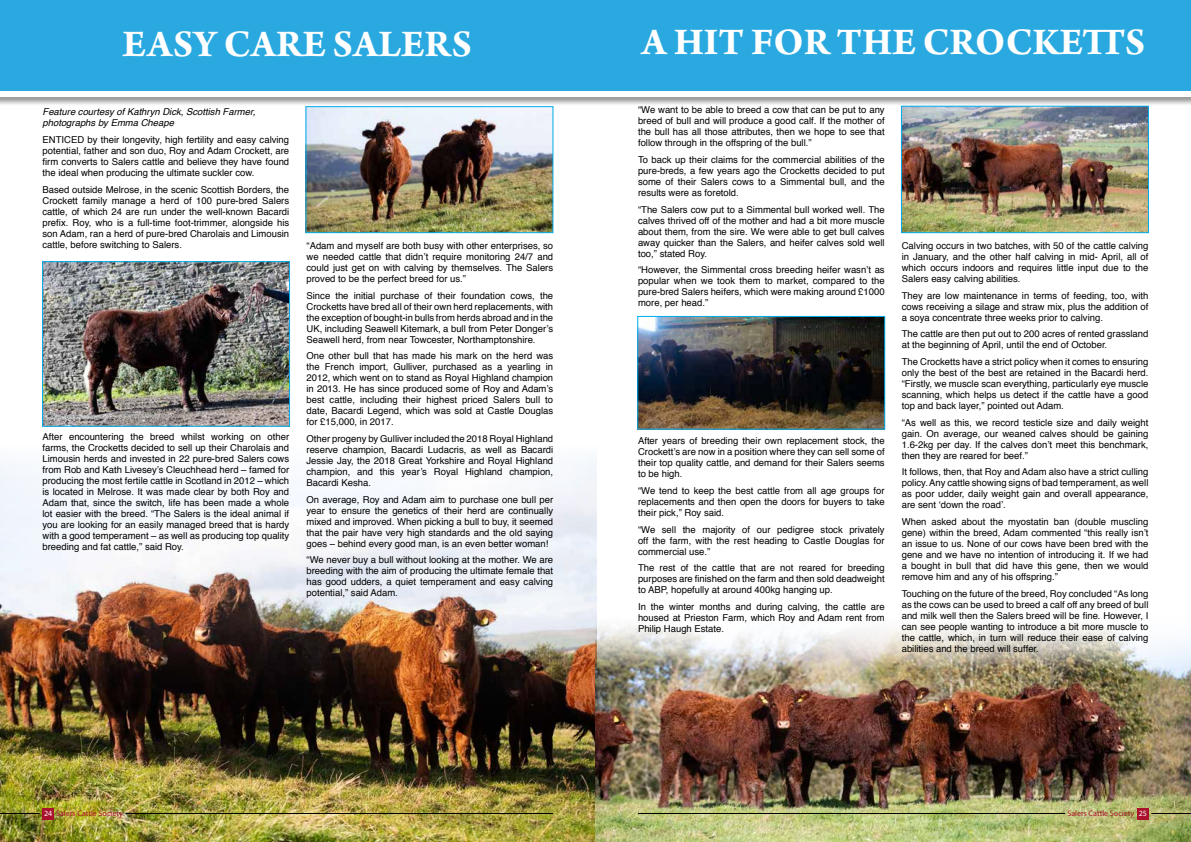
<style>
.page{position:relative;width:1191px;height:842px;background:#fff}
.page>*{position:absolute;margin:0;border:0;box-sizing:border-box;transform-origin:0 0}
.t1{font:700 40px "Arno Pro";color:#fff}
.t2{font:9.5px/11px "Helvetica";color:#000;text-align:justify}
.t3{font:italic 9.5px/11px "Helvetica";color:#000}
.t4{font:8px "Myriad Pro";color:#a9112c}
.s1{color:#fff}
</style>
<div class="page">
<div style="left:0;top:0;width:1191px;height:106px;background:#000;opacity:.4"></div>
<div style="left:0;top:0;width:1191px;height:97px;background:#2aa9e0"></div>
<div style="left:0;top:91px;width:1191px;height:6px;background:#fff"></div>
<img style="left:0;top:462px;width:596px;height:380px">
<img style="left:308px;top:108px;width:243px;height:123px">
<div style="left:306px;top:106px;width:247px;height:127px;border:1px solid #00aeef"></div>
<img style="left:44px;top:263px;width:244px;height:161px">
<div style="left:42px;top:261px;width:248px;height:165px;border:1px solid #00aeef"></div>
<img style="left:595px;top:612px;width:596px;height:230px">
<img style="left:903px;top:108px;width:243px;height:123px">
<div style="left:901px;top:106px;width:247px;height:127px;border:1px solid #00aeef"></div>
<img style="left:639px;top:318px;width:244px;height:109px">
<div style="left:637px;top:316px;width:248px;height:113px;border:1px solid #00aeef"></div>
<hr style="left:126px;top:813px;width:427px;height:1px;background:#000">
<hr style="left:0;top:813px;width:40px;height:1px;background:#000">
<hr style="left:638px;top:813px;width:427px;height:1px;background:#000">
<hr style="left:1151px;top:813px;width:40px;height:1px;background:#000">
<div style="left:43px;top:808px;width:11px;height:11px;background:#a9112c"></div>
<div style="left:1137px;top:808px;width:11px;height:11px;background:#a9112c"></div>
<h1 class="t1" style="left:122px;top:20px;width:351px">EASY CARE SALERS</h1>
<p class="t3" style="left:43px;top:107px;width:214px">Feature courtesy of Kathryn Dick, Scottish Farmer, photographs by Emma Cheape</p>
<p class="t2" style="left:43px;top:135px;width:248px">ENTICED by their longevity, high fertility and easy calving potential, father and son duo, Roy and Adam Crockett, are firm converts to Salers cattle and believe they have found the ideal when producing the ultimate suckler cow.</p>
<p class="t2" style="left:43px;top:184px;width:248px">Based outside Melrose, in the scenic Scottish Borders, the Crockett family manage a herd of 100 pure-bred Salers cattle, of which 24 are run under the well-known Bacardi prefix. Roy, who is a full-time foot-trimmer, alongside his son Adam, ran a herd of pure-bred Charolais and Limousin cattle, before switching to Salers.</p>
<p class="t2" style="left:43px;top:432px;width:248px">After encountering the breed whilst working on other farms, the Crocketts decided to sell up their Charolais and Limousin herds and invested in 22 pure-bred Salers cows from Rob and Kath Livesey’s Cleuchhead herd – famed for producing the most fertile cattle in Scotland in 2012 – which is located in Melrose. It was made clear by both Roy and Adam that, since the switch, life has been made a whole lot easier with the breed. “The Salers is the ideal animal if you are looking for an easily managed breed that is hardy with a good temperament – as well as producing top quality breeding and fat cattle,” said Roy.</p>
<p class="t2" style="left:306px;top:240px;width:248px">“Adam and myself are both busy with other enterprises, so we needed cattle that didn’t require monitoring 24/7 and could just get on with calving by themselves. The Salers proved to be the perfect breed for us.”</p>
<p class="t2" style="left:306px;top:290px;width:248px">Since the initial purchase of their foundation cows, the Crocketts have bred all of their own herd replacements, with the exception of bought-in bulls from herds abroad and in the UK, including Seawell Kitemark, a bull from Peter Donger’s Seawell herd, from near Towcester, Northamptonshire.</p>
<p class="t2" style="left:306px;top:351px;width:248px">One other bull that has made his mark on the herd was the French import, Gulliver, purchased as a yearling in 2012, which went on to stand as Royal Highland champion in 2013. He has since produced some of Roy and Adam’s best cattle, including their highest priced Salers bull to date, Bacardi Legend, which was sold at Castle Douglas for £15,000, in 2017.</p>
<p class="t2" style="left:306px;top:433px;width:248px">Other progeny by Gulliver included the 2018 Royal Highland reserve champion, Bacardi Ludacris, as well as Bacardi Jessie Jay, the 2018 Great Yorkshire and Royal Highland champion, and this year’s Royal Highland champion, Bacardi Kesha.</p>
<p class="t2" style="left:306px;top:494px;width:248px">On average, Roy and Adam aim to purchase one bull per year to ensure the genetics of their herd are continually mixed and improved. When picking a bull to buy, it seemed that the pair have very high standards and the old saying goes – behind every good man, is an even better woman!</p>
<p class="t2" style="left:306px;top:555px;width:248px">“We never buy a bull without looking at the mother. We are breeding with the aim of producing the ultimate female that has good udders, a quiet temperament and easy calving potential,” said Adam.</p>
<h1 class="t1" style="left:641px;top:19px;width:505px">A HIT FOR THE CROCKETTS</h1>
<p class="t2" style="left:638px;top:105px;width:248px">“We want to be able to breed a cow that can be put to any breed of bull and will produce a good calf. If the mother of the bull has all those attributes, then we hope to see that follow through in the offspring of the bull.”</p>
<p class="t2" style="left:638px;top:155px;width:248px">To back up their claims for the commercial abilities of the pure-breds, a few years ago the Crocketts decided to put some of their Salers cows to a Simmental bull, and the results were as foretold.</p>
<p class="t2" style="left:638px;top:204px;width:248px">“The Salers cow put to a Simmental bull worked well. The calves thrived off of the mother and had a bit more muscle about them, from the sire. We were able to get bull calves away quicker than the Salers, and heifer calves sold well too,” stated Roy.</p>
<p class="t2" style="left:638px;top:265px;width:248px">“However, the Simmental cross breeding heifer wasn’t as popular when we took them to market, compared to the pure-bred Salers heifers, which were making around £1000 more, per head.”</p>
<p class="t2" style="left:638px;top:436px;width:248px">After years of breeding their own replacement stock, the Crockett’s are now in a position where they can sell some of their top quality cattle, and demand for their Salers seems to be high.</p>
<p class="t2" style="left:638px;top:485px;width:248px">“We tend to keep the best cattle from all age groups for replacements and then open the doors for buyers to take their pick,” Roy said.</p>
<p class="t2" style="left:638px;top:524px;width:248px">“We sell the majority of our pedigree stock privately off the farm, with the rest heading to Castle Douglas for commercial use.”</p>
<p class="t2" style="left:638px;top:563px;width:248px">The rest of the cattle that are not reared for breeding purposes are finished on the farm and then sold deadweight to ABP, hopefully at around 400kg hanging up.</p>
<p class="t2" style="left:638px;top:601px;width:248px">In the winter months and during calving, the cattle are housed at Prieston Farm, which Roy and Adam rent from Philip Haugh Estate.</p>
<p class="t2" style="left:901px;top:240px;width:248px">Calving occurs in two batches, with 50 of the cattle calving in January, and the other half calving in mid- April, all of which occurs indoors and requires little input due to the Salers easy calving abilities.</p>
<p class="t2" style="left:901px;top:290px;width:248px">They are low maintenance in terms of feeding, too, with cows receiving a silage and straw mix, plus the addition of a soya concentrate three weeks prior to calving.</p>
<p class="t2" style="left:901px;top:329px;width:248px">The cattle are then put out to 200 acres of rented grassland at the beginning of April, until the end of October.</p>
<p class="t2" style="left:901px;top:356px;width:248px">The Crocketts have a strict policy when it comes to ensuring only the best of the best are retained in the Bacardi herd. “Firstly, we muscle scan everything, particularly eye muscle scanning, which helps us detect if the cattle have a good top and back layer,” pointed out Adam.</p>
<p class="t2" style="left:901px;top:417px;width:248px">“As well as this, we record testicle size and daily weight gain. On average, our weaned calves should be gaining 1.6-2kg per day. If the calves don’t meet this benchmark, then they are reared for beef.”</p>
<p class="t2" style="left:901px;top:467px;width:248px">It follows, then, that Roy and Adam also have a strict culling policy. Any cattle showing signs of bad temperament, as well as poor udder, daily weight gain and overall appearance, are sent ‘down the road’.</p>
<p class="t2" style="left:901px;top:516px;width:248px">When asked about the myostatin ban (double muscling gene) within the breed, Adam commented “this really isn’t an issue to us. None of our cows have been bred with the gene and we have no intention of introducing it. If we had a bought in bull that did have this gene, then we would remove him and any of his offspring.”</p>
<p class="t2" style="left:901px;top:588px;width:248px">Touching on the future of the breed, Roy concluded “As long as the cows can be used to breed a calf off any breed of bull and milk well then the Salers breed will be fine. However, I can see people wanting to introduce a bit more muscle to the cattle, which, in turn will reduce their ease of calving abilities and the breed will suffer.</p>
<p class="t4" style="left:44px;top:808px;width:80px"><span class="s1">24</span> Salers Cattle Society</p>
<p class="t4" style="left:1067px;top:808px;width:81px">Salers Cattle Society <span class="s1">25</span></p>
</div>
